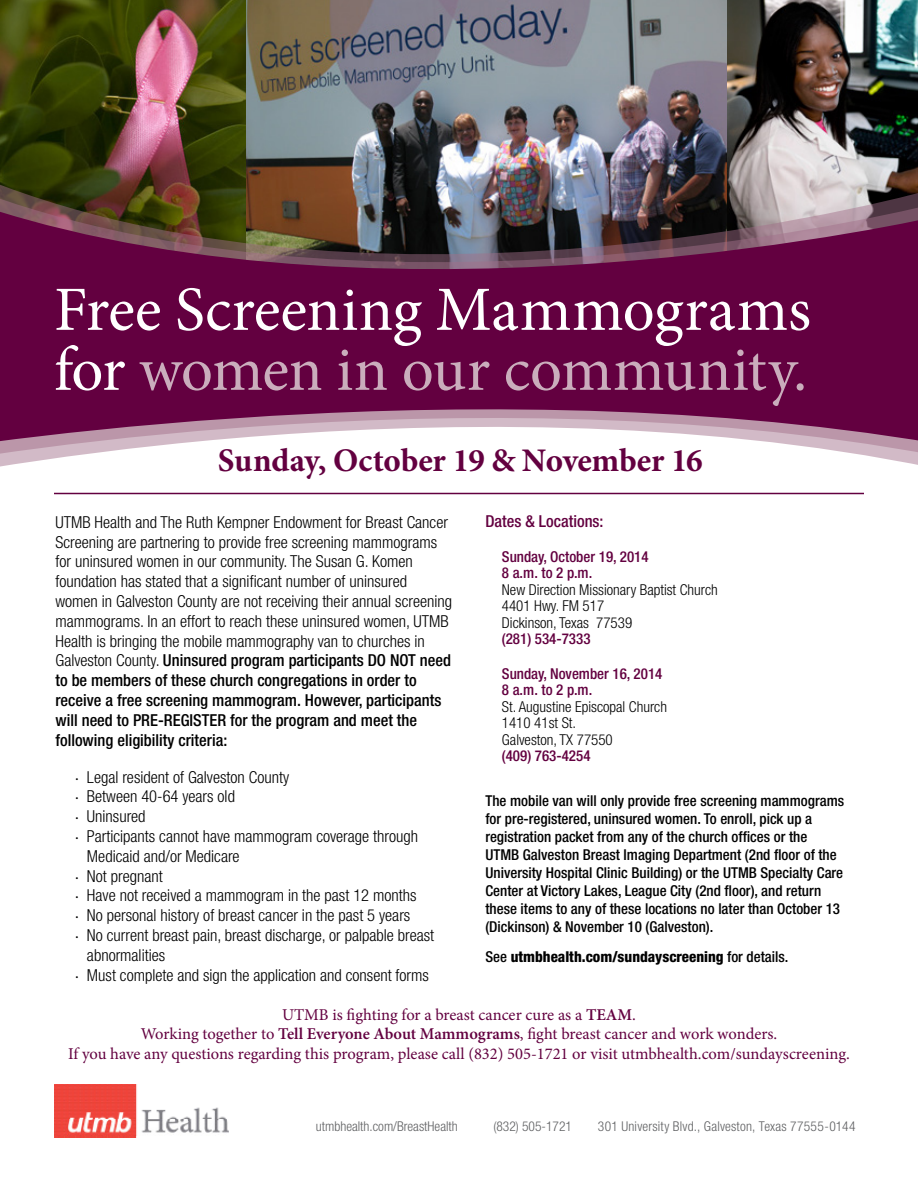
<style>
.page{position:relative;width:918px;height:1188px;background:#fff}
.page>*{position:absolute;margin:0;border:0;box-sizing:border-box;transform-origin:0 0}
.t1{font:63px/60px "Minion Pro";letter-spacing:-.005em;color:#fff}
.t2{font:700 33px "Minion Pro";letter-spacing:-.01em;color:#630040}
.t3{font:300 condensed 16.5px/19.8px "Helvetica Neue LT Std";color:#000}
.t4{font:16.5px/19.8px "Minion Pro";letter-spacing:-.005em;color:#630040;text-align:center}
.t5{font:500 condensed 16.5px "Helvetica Neue LT Std";color:#630040}
.t6{font:500 condensed 15px/18px "Helvetica Neue LT Std";color:#000}
.t7{font:300 condensed 15px/16.5px "Helvetica Neue LT Std";color:#000}
.t8{font:500 condensed 15px/16.5px "Helvetica Neue LT Std";color:#630040}
.t9{font:800 condensed 15px "Helvetica Neue LT Std";color:#000}
.t10{font:300 condensed 13.5px "Helvetica Neue LT Std";color:#5f6062}
.s1{color:#caadbc}
.s2{font-weight:500}
.s3{font-family:"Minion Pro";font-weight:400;font-stretch:normal}
.s4{font-weight:600}
</style>
<div class="page">
<img style="left:726px;top:0;width:192px;height:75px">
<img style="left:0;top:0;width:246px;height:75px">
<img style="left:246px;top:0;width:480px;height:75px">
<img style="left:0;top:75px;width:918px;height:392px">
<img style="left:54px;top:1084px;width:175px;height:54px">
<hr style="left:54px;top:493px;width:810px;height:1px;background:#630040">
<h1 class="t1" style="left:54px;top:280px;width:759px">Free Screening Mammograms for <span class="s1">women in our community.</span></h1>
<h2 class="t2" style="left:218px;top:437px;width:486px">Sunday, October 19 &amp; November 16</h2>
<p class="t3" style="left:55px;top:512px;width:398px">UTMB Health and The Ruth Kempner Endowment for Breast Cancer Screening are partnering to provide free screening mammograms for uninsured women in our community. The Susan G. Komen foundation has stated that a significant number of uninsured women in Galveston County are not receiving their annual screening mammograms. In an effort to reach these uninsured women, UTMB Health is bringing the mobile mammography van to churches in Galveston County. <span class="s2">Uninsured program participants DO NOT need to be members of these church congregations in order to receive a free screening mammogram. However, participants will need to PRE-REGISTER for the program and meet the following eligibility criteria:</span></p>
<p class="t5" style="left:485px;top:512px;width:120px">Dates &amp; Locations:</p>
<p class="t8" style="left:502px;top:548px;width:148px">Sunday, October 19, 2014<br>8 a.m. to 2 p.m.</p>
<p class="t7" style="left:502px;top:581px;width:217px">New Direction Missionary Baptist Church<br>4401 Hwy. FM 517<br>Dickinson, Texas 77539</p>
<p class="t8" style="left:502px;top:631px;width:90px">(281) 534-7333</p>
<p class="t8" style="left:502px;top:665px;width:162px">Sunday, November 16, 2014<br>8 a.m. to 2 p.m.</p>
<p class="t7" style="left:502px;top:698px;width:167px">St. Augustine Episcopal Church<br>1410 41st St.<br>Galveston, TX 77550</p>
<p class="t8" style="left:502px;top:748px;width:90px">(409) 763-4254</p>
<p class="t3" style="left:75px;top:767px;width:216px"><span class="s3">·</span> Legal resident of Galveston County</p>
<p class="t3" style="left:75px;top:787px;width:162px"><span class="s3">·</span> Between 40-64 years old</p>
<p class="t3" style="left:75px;top:806px;width:72px"><span class="s3">·</span> Uninsured</p>
<p class="t3" style="left:75px;top:826px;width:345px"><span class="s3">·</span> Participants cannot have mammogram coverage through</p>
<p class="t3" style="left:87px;top:846px;width:154px">Medicaid and/or Medicare</p>
<p class="t3" style="left:75px;top:866px;width:89px"><span class="s3">·</span> Not pregnant</p>
<p class="t3" style="left:75px;top:886px;width:343px"><span class="s3">·</span> Have not received a mammogram in the past 12 months</p>
<p class="t3" style="left:75px;top:905px;width:337px"><span class="s3">·</span> No personal history of breast cancer in the past 5 years</p>
<p class="t3" style="left:75px;top:925px;width:361px"><span class="s3">·</span> No current breast pain, breast discharge, or palpable breast</p>
<p class="t3" style="left:87px;top:945px;width:80px">abnormalities</p>
<p class="t3" style="left:75px;top:965px;width:355px"><span class="s3">·</span> Must complete and sign the application and consent forms</p>
<p class="t6" style="left:485px;top:791px;width:360px">The mobile van will only provide free screening mammograms for pre-registered, uninsured women. To enroll, pick up a registration packet from any of the church offices or the UTMB Galveston Breast Imaging Department (2nd floor of the University Hospital Clinic Building) or the UTMB Specialty Care Center at Victory Lakes, League City (2nd floor), and return these items to any of these locations no later than October 13 (Dickinson) &amp; November 10 (Galveston).</p>
<p class="t9" style="left:485px;top:948px;width:305px"><span class="s2">See</span> utmbhealth.com/sundayscreening <span class="s2">for details.</span></p>
<p class="t4" style="left:68px;top:1005px;width:783px">UTMB is fighting for a breast cancer cure as a <span class="s4">TEAM</span>.<br>Working together to <span class="s4">Tell Everyone About Mammograms</span>, fight breast cancer and work wonders.<br>If you have any questions regarding this program, please call (832) 505-1721 or visit utmbhealth.com/sundayscreening.</p>
<p class="t10" style="left:316px;top:1119px;width:143px">utmbhealth.com/BreastHealth</p>
<p class="t10" style="left:493px;top:1119px;width:80px">(832) 505-1721</p>
<p class="t10" style="left:598px;top:1119px;width:259px">301 University Blvd., Galveston, Texas 77555-0144</p>
</div>
